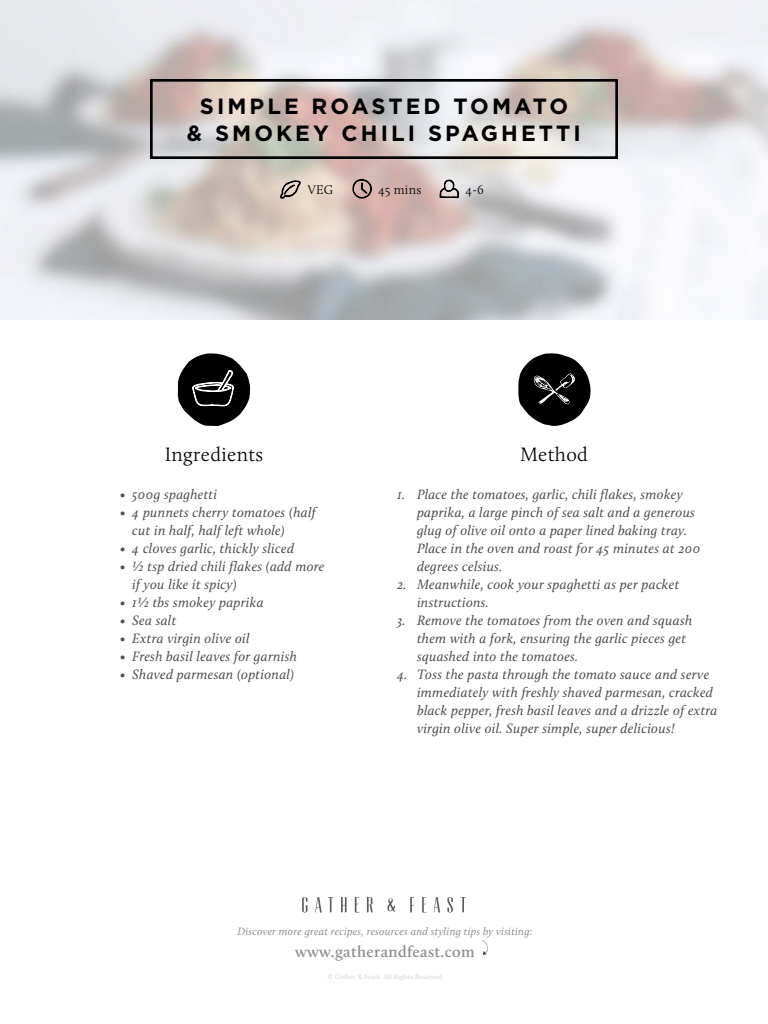
<style>
.page{position:relative;width:768px;height:1024px;background:#fff}
.page>*{position:absolute;margin:0;border:0;box-sizing:border-box;transform-origin:0 0}
.t1{font:700 22px/27px "Gotham";letter-spacing:.14em;color:#000;text-align:center}
.t2{font:300 20px "Calluna";letter-spacing:.02em;color:#000}
.t3{font:600 16px "Calluna";letter-spacing:.02em;color:#8f8e8d}
.t4{font:italic 14px/18px "Calluna";letter-spacing:.02em;color:#4d4d4d}
.t5{font:300 13px "Calluna";letter-spacing:.02em;color:#000}
.t6{font:italic 11px "Calluna";letter-spacing:.02em;color:#8f8e8d}
.t7{font:7px "Calluna";letter-spacing:.02em;color:#d5d4d3}
</style>
<div class="page">
<svg style="left:178px;top:353px;width:72px;height:73px"></svg>
<svg style="left:518px;top:353px;width:73px;height:73px"></svg>
<svg style="left:482px;top:940px;width:6px;height:15px"></svg>
<svg style="left:302px;top:897px;width:6px;height:16px"></svg>
<svg style="left:315px;top:897px;width:7px;height:15px"></svg>
<svg style="left:328px;top:897px;width:5px;height:15px"></svg>
<svg style="left:341px;top:897px;width:6px;height:15px"></svg>
<svg style="left:355px;top:897px;width:4px;height:15px"></svg>
<svg style="left:367px;top:897px;width:6px;height:16px"></svg>
<svg style="left:388px;top:898px;width:7px;height:14px"></svg>
<svg style="left:410px;top:897px;width:5px;height:15px"></svg>
<svg style="left:422px;top:897px;width:5px;height:15px"></svg>
<svg style="left:434px;top:897px;width:6px;height:15px"></svg>
<svg style="left:447px;top:897px;width:6px;height:16px"></svg>
<svg style="left:460px;top:897px;width:6px;height:15px"></svg>
<img style="left:0;top:0;width:768px;height:320px">
<div style="left:150px;top:79px;width:468px;height:80px;border:3px solid #000"></div>
<svg style="left:353px;top:179px;width:19px;height:19px"></svg>
<svg style="left:280px;top:181px;width:21px;height:18px"></svg>
<svg style="left:440px;top:180px;width:19px;height:19px"></svg>
<h1 class="t1" style="left:187px;top:92px;width:395px">SIMPLE ROASTED TOMATO<br>&amp; SMOKEY CHILI SPAGHETTI</h1>
<p class="t5" style="left:308px;top:182px;width:27px">VEG</p>
<p class="t5" style="left:378px;top:182px;width:45px">45 mins</p>
<p class="t5" style="left:466px;top:182px;width:20px">4-6</p>
<h2 class="t2" style="left:165px;top:442px;width:100px">Ingredients</h2>
<h2 class="t2" style="left:520px;top:442px;width:69px">Method</h2>
<p class="t4" style="left:120px;top:485px;width:98px">• 500g spaghetti</p>
<p class="t4" style="left:132px;top:503px;width:185px;text-indent:-12px">• 4 punnets cherry tomatoes (half cut in half, half left whole)</p>
<p class="t4" style="left:120px;top:539px;width:175px">• 4 cloves garlic, thickly sliced</p>
<p class="t4" style="left:132px;top:557px;width:194px;text-indent:-12px">• ½ tsp dried chili flakes (add more if you like it spicy)</p>
<p class="t4" style="left:120px;top:593px;width:145px">• 1½ tbs smokey paprika</p>
<p class="t4" style="left:120px;top:611px;width:58px">• Sea salt</p>
<p class="t4" style="left:120px;top:629px;width:131px">• Extra virgin olive oil</p>
<p class="t4" style="left:120px;top:647px;width:178px">• Fresh basil leaves for garnish</p>
<p class="t4" style="left:120px;top:665px;width:175px">• Shaved parmesan (optional)</p>
<p class="t4" style="left:417px;top:485px;width:285px;text-indent:-20px">1. Place the tomatoes, garlic, chili flakes, smokey paprika, a large pinch of sea salt and a generous glug of olive oil onto a paper lined baking tray.<br>Place in the oven and roast for 45 minutes at 200 degrees celsius.</p>
<p class="t4" style="left:417px;top:575px;width:264px;text-indent:-20px">2. Meanwhile, cook your spaghetti as per packet instructions.</p>
<p class="t4" style="left:417px;top:611px;width:277px;text-indent:-20px">3. Remove the tomatoes from the oven and squash them with a fork, ensuring the garlic pieces get squashed into the tomatoes.</p>
<p class="t4" style="left:417px;top:665px;width:302px;text-indent:-20px">4. Toss the pasta through the tomato sauce and serve immediately with freshly shaved parmesan, cracked black pepper, fresh basil leaves and a drizzle of extra virgin olive oil. Super simple, super delicious!</p>
<p class="t6" style="left:237px;top:925px;width:297px">Discover more great recipes, resources and styling tips by visiting:</p>
<p class="t3" style="left:295px;top:942px;width:181px">www.gatherandfeast.com</p>
<p class="t7" style="left:328px;top:973px;width:116px">© Gather &amp; Feast. All Rights Reserved</p>
</div>
